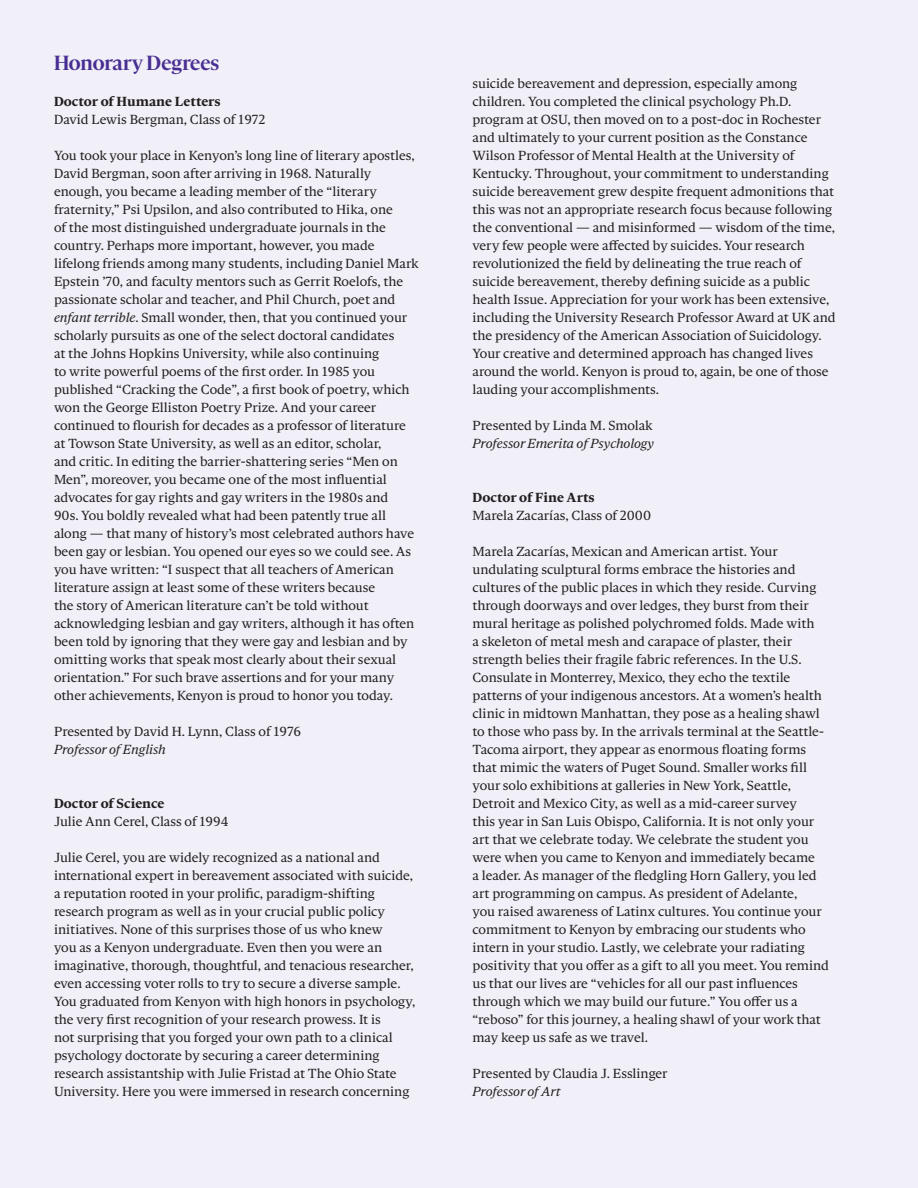
<style>
.page{position:relative;width:918px;height:1188px;background:#f1eff7}
.page>*{position:absolute;margin:0;border:0;box-sizing:border-box;transform-origin:0 0}
.t1{font:700 21px "Gothia Serif K";letter-spacing:-.005em;color:#482e92}
.body{font:13.5px/18px "Gothia Serif Text K";letter-spacing:-.005em;color:#231f20}
.body-2{font:italic 13.5px "Gothia Serif Text K";letter-spacing:-.005em;color:#231f20}
.body-3{font:700 13.5px "Gothia Serif Text K";letter-spacing:-.005em;color:#231f20}
.s1{font-style:italic}
</style>
<div class="page">
<p class="t1" style="left:54px;top:51px;width:167px">Honorary Degrees</p>
<p class="body-3" style="left:54px;top:93px;width:168px">Doctor of Humane Letters</p>
<p class="body" style="left:54px;top:110px;width:213px">David Lewis Bergman, Class of 1972</p>
<p class="body" style="left:54px;top:146px;width:366px">You took your place in Kenyon’s long line of literary apostles, David Bergman, soon after arriving in 1968. Naturally enough, you became a leading member of the “literary fraternity,” Psi Upsilon, and also contributed to Hika, one<br>of the most distinguished undergraduate journals in the country. Perhaps more important, however, you made lifelong friends among many students, including Daniel Mark Epstein ’70, and faculty mentors such as Gerrit Roelofs, the passionate scholar and teacher, and Phil Church, poet and <span class="s1">enfant terrible</span>. Small wonder, then, that you continued your scholarly pursuits as one of the select doctoral candidates<br>at the Johns Hopkins University, while also continuing<br>to write powerful poems of the first order. In 1985 you published “Cracking the Code”, a first book of poetry, which won the George Elliston Poetry Prize. And your career continued to flourish for decades as a professor of literature at Towson State University, as well as an editor, scholar,<br>and critic. In editing the barrier-shattering series “Men on Men”, moreover, you became one of the most influential advocates for gay rights and gay writers in the 1980s and<br>90s. You boldly revealed what had been patently true all along — that many of history’s most celebrated authors have been gay or lesbian. You opened our eyes so we could see. As you have written: “I suspect that all teachers of American literature assign at least some of these writers because<br>the story of American literature can’t be told without acknowledging lesbian and gay writers, although it has often been told by ignoring that they were gay and lesbian and by omitting works that speak most clearly about their sexual orientation.” For such brave assertions and for your many other achievements, Kenyon is proud to honor you today.</p>
<p class="body" style="left:54px;top:722px;width:249px">Presented by David H. Lynn, Class of 1976</p>
<p class="body-2" style="left:54px;top:741px;width:113px">Professor of English</p>
<p class="body-3" style="left:54px;top:795px;width:112px">Doctor of Science</p>
<p class="body" style="left:54px;top:812px;width:176px">Julie Ann Cerel, Class of 1994</p>
<p class="body" style="left:54px;top:848px;width:363px">Julie Cerel, you are widely recognized as a national and international expert in bereavement associated with suicide, a reputation rooted in your prolific, paradigm-shifting research program as well as in your crucial public policy initiatives. None of this surprises those of us who knew<br>you as a Kenyon undergraduate. Even then you were an imaginative, thorough, thoughtful, and tenacious researcher, even accessing voter rolls to try to secure a diverse sample.<br>You graduated from Kenyon with high honors in psychology, the very first recognition of your research prowess. It is<br>not surprising that you forged your own path to a clinical psychology doctorate by securing a career determining research assistantship with Julie Fristad at The Ohio State University. Here you were immersed in research concerning</p>
<p class="body" style="left:472px;top:74px;width:365px">suicide bereavement and depression, especially among children. You completed the clinical psychology Ph.D. program at OSU, then moved on to a post-doc in Rochester and ultimately to your current position as the Constance Wilson Professor of Mental Health at the University of Kentucky. Throughout, your commitment to understanding suicide bereavement grew despite frequent admonitions that this was not an appropriate research focus because following the conventional — and misinformed — wisdom of the time, very few people were affected by suicides. Your research revolutionized the field by delineating the true reach of suicide bereavement, thereby defining suicide as a public health Issue. Appreciation for your work has been extensive, including the University Research Professor Award at UK and the presidency of the American Association of Suicidology.<br>Your creative and determined approach has changed lives around the world. Kenyon is proud to, again, be one of those lauding your accomplishments.</p>
<p class="body" style="left:472px;top:416px;width:182px">Presented by Linda M. Smolak</p>
<p class="body-2" style="left:472px;top:435px;width:183px">Professor Emerita of Psychology</p>
<p class="body-3" style="left:472px;top:489px;width:124px">Doctor of Fine Arts</p>
<p class="body" style="left:472px;top:506px;width:180px">Marela Zacarías, Class of 2000</p>
<p class="body" style="left:472px;top:542px;width:358px">Marela Zacarías, Mexican and American artist. Your undulating sculptural forms embrace the histories and cultures of the public places in which they reside. Curving through doorways and over ledges, they burst from their mural heritage as polished polychromed folds. Made with<br>a skeleton of metal mesh and carapace of plaster, their strength belies their fragile fabric references. In the U.S.<br>Consulate in Monterrey, Mexico, they echo the textile patterns of your indigenous ancestors. At a women’s health clinic in midtown Manhattan, they pose as a healing shawl to those who pass by. In the arrivals terminal at the Seattle-Tacoma airport, they appear as enormous floating forms that mimic the waters of Puget Sound. Smaller works fill your solo exhibitions at galleries in New York, Seattle, Detroit and Mexico City, as well as a mid-career survey<br>this year in San Luis Obispo, California. It is not only your art that we celebrate today. We celebrate the student you were when you came to Kenyon and immediately became<br>a leader. As manager of the fledgling Horn Gallery, you led art programming on campus. As president of Adelante,<br>you raised awareness of Latinx cultures. You continue your commitment to Kenyon by embracing our students who intern in your studio. Lastly, we celebrate your radiating positivity that you offer as a gift to all you meet. You remind us that our lives are “vehicles for all our past influences through which we may build our future.” You offer us a “reboso” for this journey, a healing shawl of your work that may keep us safe as we travel.</p>
<p class="body" style="left:472px;top:1064px;width:197px">Presented by Claudia J. Esslinger</p>
<p class="body-2" style="left:472px;top:1083px;width:90px">Professor of Art</p>
</div>
